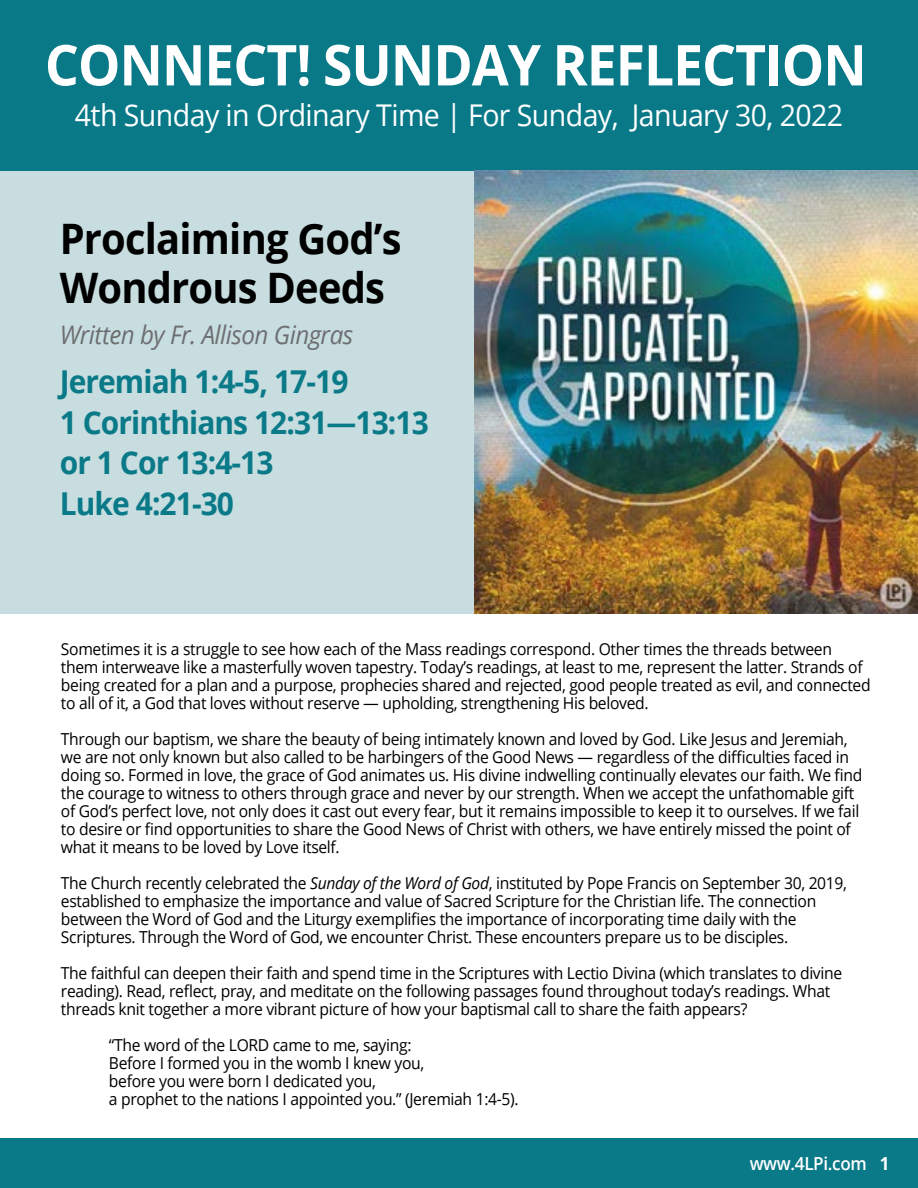
<style>
.page{position:relative;width:918px;height:1188px;background:#fff}
.page>*{position:absolute;margin:0;border:0;box-sizing:border-box;transform-origin:0 0}
.t1{font:700 56.4px "Open Sans";letter-spacing:-.02em;color:#fff;scale:.95 1}
.t2{font:700 42px/49.5px "Open Sans";letter-spacing:-.02em;color:#000;scale:.95 1}
.t3{font:700 31.5px/40.5px "Open Sans";letter-spacing:-.03em;color:#0a7988;scale:.95 1}
.t4{font:30px "Open Sans";letter-spacing:-.02em;color:#fff;scale:.95 1}
.t5{font:italic 25.5px "Open Sans";letter-spacing:-.02em;color:#6d6e71;scale:.95 1}
.t6{font:600 18px "Open Sans";letter-spacing:-.02em;color:#fff;scale:.95 1}
.t7{font:16.5px/18px "Open Sans";letter-spacing:-.02em;color:#000;scale:.95 1}
.s1{font-style:italic}
.s2{font-weight:700}
</style>
<div class="page">
<div style="left:0;top:151px;width:918px;height:463px;background:#c7dddf"></div>
<div style="left:0;top:0;width:918px;height:170px;background:#097988"></div>
<div style="left:0;top:1138px;width:918px;height:50px;background:#0a7988"></div>
<img style="left:474px;top:170px;width:444px;height:444px">
<h1 class="t1" style="left:45px;top:25px;width:867px">CONNECT! SUNDAY REFLECTION</h1>
<h3 class="t4" style="left:75px;top:94px;width:810px">4th Sunday in Ordinary Time | For Sunday, January 30, 2022</h3>
<h2 class="t2" style="left:60px;top:212px;width:361px">Proclaiming God’s<br>Wondrous Deeds</h2>
<h3 class="t5" style="left:60px;top:317px;width:311px">Written by Fr. Allison Gingras</h3>
<h3 class="t3" style="left:60px;top:361px;width:390px">Jeremiah 1:4-5, 17-19<br>1 Corinthians 12:31—13:13 or 1 Cor 13:4-13<br>Luke 4:21-30</h3>
<p class="t7" style="left:61px;top:640px;width:854px">Sometimes it is a struggle to see how each of the Mass readings correspond. Other times the threads between them interweave like a masterfully woven tapestry. Today’s readings, at least to me, represent the latter. Strands of being created for a plan and a purpose, prophecies shared and rejected, good people treated as evil, and connected to all of it, a God that loves without reserve — upholding, strengthening His beloved.</p>
<p class="t7" style="left:61px;top:730px;width:845px">Through our baptism, we share the beauty of being intimately known and loved by God. Like Jesus and Jeremiah, we are not only known but also called to be harbingers of the Good News — regardless of the difficulties faced in doing so. Formed in love, the grace of God animates us. His divine indwelling continually elevates our faith. We find the courage to witness to others through grace and never by our strength. When we accept the unfathomable gift of God’s perfect love, not only does it cast out every fear, but it remains impossible to keep it to ourselves. If we fail to desire or find opportunities to share the Good News of Christ with others, we have entirely missed the point of what it means to be loved by Love itself.</p>
<p class="t7" style="left:61px;top:874px;width:829px">The Church recently celebrated the <span class="s1">Sunday of the Word of God</span>, instituted by Pope Francis on September 30, 2019, established to emphasize the importance and value of Sacred Scripture for the Christian life. The connection between the Word of God and the Liturgy exemplifies the importance of incorporating time daily with the Scriptures. Through the Word of God, we encounter Christ. These encounters prepare us to be disciples.</p>
<p class="t7" style="left:61px;top:964px;width:824px">The faithful can deepen their faith and spend time in the Scriptures with Lectio Divina (which translates to divine reading). Read, reflect, pray, and meditate on the following passages found throughout today’s readings. What threads knit together a more vibrant picture of how your baptismal call to share the faith appears?</p>
<p class="t7" style="left:109px;top:1036px;width:433px">“The word of the LORD came to me, saying:<br>Before I formed you in the womb I knew you,<br>before you were born I dedicated you,<br>a prophet to the nations I appointed you.” (Jeremiah 1:4-5).</p>
<p class="t6" style="left:750px;top:1151px;width:149px">www.4LPi.com <span class="s2">1</span></p>
</div>
